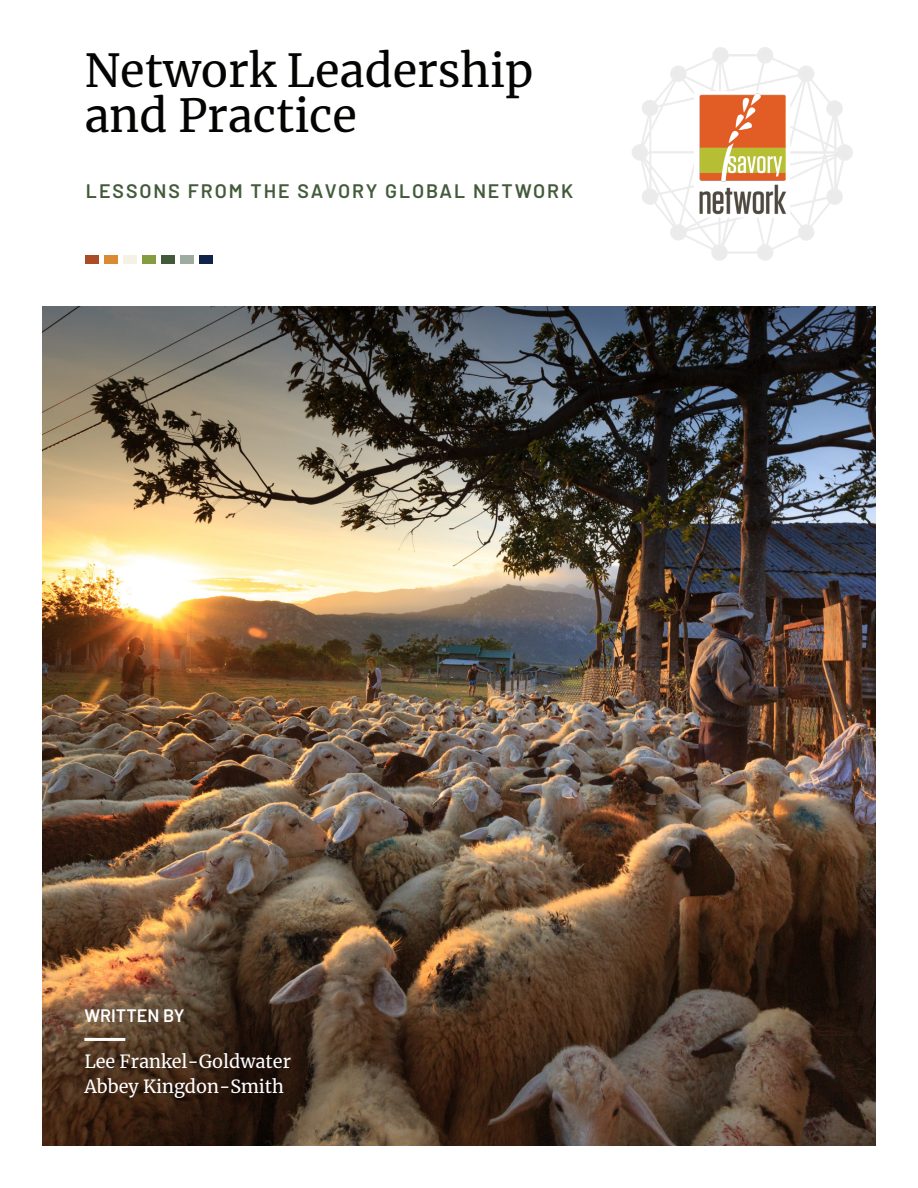
<style>
.page{position:relative;width:918px;height:1188px;background:#fff}
.page>*{position:absolute;margin:0;border:0;box-sizing:border-box;transform-origin:0 0}
.small_title{font:45px "Merriweather";color:#040503}
.small_title-2{font:600 19.5px "Barlow";letter-spacing:.1em;color:#435b3a}
.Cover_title{font:18px "Merriweather";color:#fff}
.t1{font:600 18px "Barlow";color:#fff}
</style>
<div class="page">
<div style="left:86px;top:255px;width:13px;height:9px;background:#ab4c26"></div>
<div style="left:162px;top:255px;width:13px;height:9px;background:#425a39"></div>
<div style="left:124px;top:255px;width:13px;height:9px;background:#f6f1e6"></div>
<div style="left:200px;top:255px;width:13px;height:9px;background:#0f2448"></div>
<div style="left:105px;top:255px;width:13px;height:9px;background:#db8932"></div>
<div style="left:181px;top:255px;width:13px;height:9px;background:#9daba0"></div>
<div style="left:143px;top:255px;width:13px;height:9px;background:#859d3e"></div>
<img style="left:43px;top:307px;width:832px;height:838px">
<hr style="left:84px;top:1038px;width:41px;height:3px;background:#fff">
<img style="left:632px;top:47px;width:221px;height:214px">
<p class="small_title" style="left:84px;top:39px;width:451px">Network Leadership</p>
<p class="small_title" style="left:84px;top:84px;width:274px">and Practice</p>
<p class="small_title-2" style="left:86px;top:177px;width:489px">LESSONS FROM THE SAVORY GLOBAL NETWORK</p>
<p class="t1" style="left:84px;top:1003px;width:102px">WRITTEN BY</p>
<p class="Cover_title" style="left:84px;top:1049px;width:208px">Lee Frankel-Goldwater</p>
<p class="Cover_title" style="left:84px;top:1074px;width:201px">Abbey Kingdon-Smith</p>
</div>
